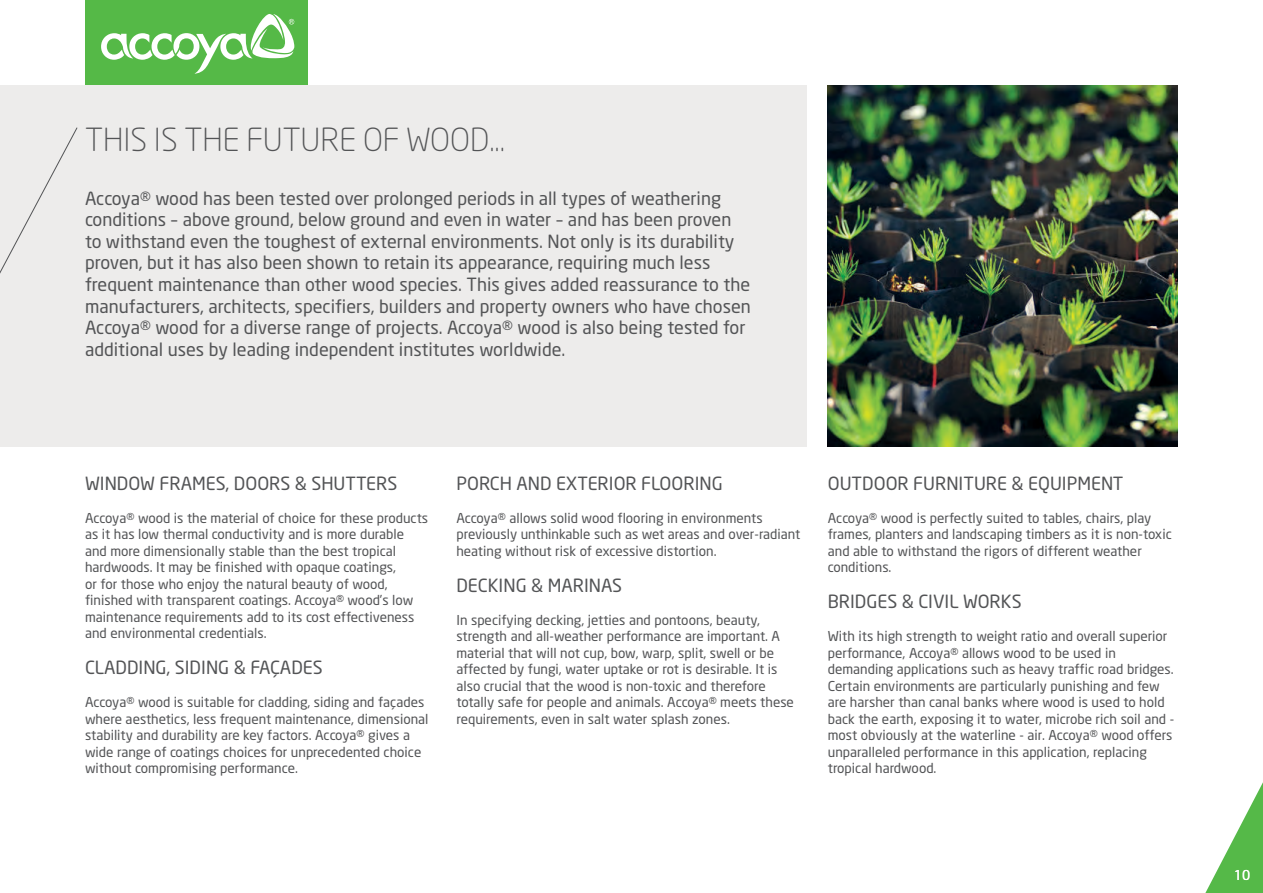
<style>
.page{position:relative;width:1263px;height:893px;background:#fff}
.page>*{position:absolute;margin:0;border:0;box-sizing:border-box;transform-origin:0 0}
.t1{font:300 31.5px "Neo Sans";color:#535456}
.t2{font:18px/21.6px "Neo Sans";color:#535456}
.t3{font:13.5px/16.5px "Neo Sans";color:#535456}
.t4{font:13.5px "Neo Sans";color:#fff}
</style>
<div class="page">
<img style="left:828px;top:85px;width:350px;height:361px">
<div style="left:0;top:85px;width:806px;height:361px;background:#edeceb"></div>
<svg style="left:0;top:127px;width:78px;height:147px"></svg>
<div style="left:85px;top:0;width:223px;height:85px;background:#55b947"></div>
<svg style="left:101px;top:14px;width:194px;height:60px"></svg>
<svg style="left:1205px;top:782px;width:58px;height:111px"></svg>
<h1 class="t1" style="left:85px;top:121px;width:422px">THIS IS THE FUTURE OF WOOD...</h1>
<p class="t2" style="left:85px;top:187px;width:667px">Accoya® wood has been tested over prolonged periods in all types of weathering conditions – above ground, below ground and even in water – and has been proven to withstand even the toughest of external environments. Not only is its durability proven, but it has also been shown to retain its appearance, requiring much less frequent maintenance than other wood species. This gives added reassurance to the manufacturers, architects, specifiers, builders and property owners who have chosen Accoya® wood for a diverse range of projects. Accoya® wood is also being tested for additional uses by leading independent institutes worldwide.</p>
<h2 class="t2" style="left:85px;top:472px;width:314px">WINDOW FRAMES, DOORS &amp; SHUTTERS</h2>
<p class="t3" style="left:85px;top:509px;width:345px">Accoya® wood is the material of choice for these products as it has low thermal conductivity and is more durable and more dimensionally stable than the best tropical hardwoods. It may be finished with opaque coatings,<br>or for those who enjoy the natural beauty of wood, finished with transparent coatings. Accoya® wood’s low maintenance requirements add to its cost effectiveness and environmental credentials.</p>
<h2 class="t2" style="left:85px;top:657px;width:239px">CLADDING, SIDING &amp; FAÇADES</h2>
<p class="t3" style="left:85px;top:694px;width:345px">Accoya® wood is suitable for cladding, siding and façades where aesthetics, less frequent maintenance, dimensional stability and durability are key factors. Accoya® gives a wide range of coatings choices for unprecedented choice without compromising performance.</p>
<h2 class="t2" style="left:456px;top:472px;width:268px">PORCH AND EXTERIOR FLOORING</h2>
<p class="t3" style="left:456px;top:509px;width:345px">Accoya® allows solid wood flooring in environments previously unthinkable such as wet areas and over-radiant heating without risk of excessive distortion.</p>
<h2 class="t2" style="left:456px;top:574px;width:167px">DECKING &amp; MARINAS</h2>
<p class="t3" style="left:456px;top:611px;width:339px">In specifying decking, jetties and pontoons, beauty, strength and all-weather performance are important. A material that will not cup, bow, warp, split, swell or be affected by fungi, water uptake or rot is desirable. It is also crucial that the wood is non-toxic and therefore totally safe for people and animals. Accoya® meets these requirements, even in salt water splash zones.</p>
<h2 class="t2" style="left:828px;top:472px;width:297px">OUTDOOR FURNITURE &amp; EQUIPMENT</h2>
<p class="t3" style="left:828px;top:509px;width:345px">Accoya® wood is perfectly suited to tables, chairs, play frames, planters and landscaping timbers as it is non-toxic and able to withstand the rigors of different weather conditions.</p>
<h2 class="t2" style="left:828px;top:591px;width:195px">BRIDGES &amp; CIVIL WORKS</h2>
<p class="t3" style="left:828px;top:628px;width:348px">With its high strength to weight ratio and overall superior performance, Accoya® allows wood to be used in demanding applications such as heavy traffic road bridges.<br>Certain environments are particularly punishing and few are harsher than canal banks where wood is used to hold back the earth, exposing it to water, microbe rich soil and - most obviously at the waterline - air. Accoya® wood offers unparalleled performance in this application, replacing tropical hardwood.</p>
<p class="t4" style="left:1234px;top:867px;width:18px">10</p>
</div>
